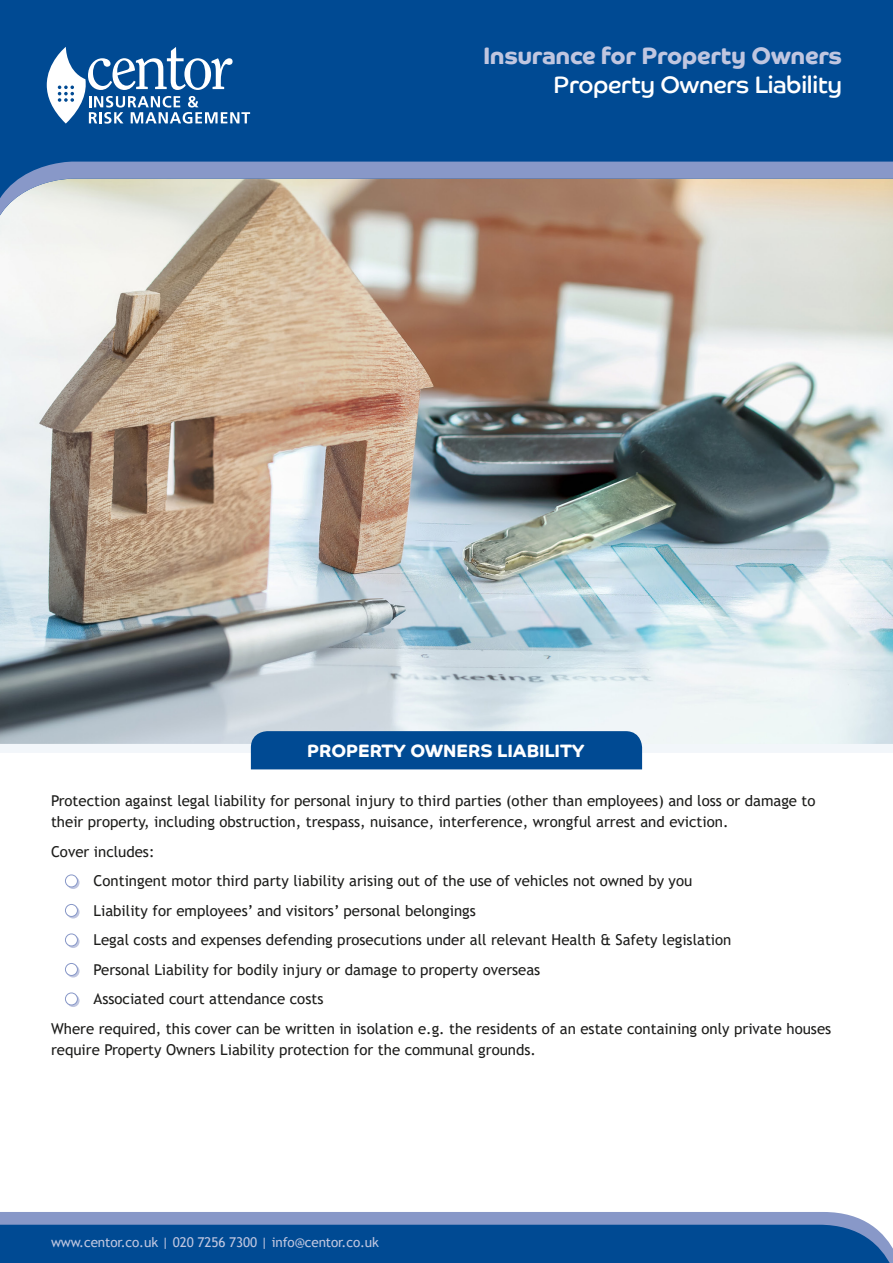
<style>
.page{position:relative;width:893px;height:1263px;background:#fff}
.page>*{position:absolute;margin:0;border:0;box-sizing:border-box;transform-origin:0 0}
.t1{font:700 24px "Co Headline Corp";letter-spacing:-.01em;color:#c0c6e0}
.t2{font:24px "Co Headline Corp";letter-spacing:-.01em;color:#fff}
.t3{font:700 18px "Co Headline Corp";color:#fff}
.t4{font:15px/21px "Trebuchet MS";color:#1d1d1b}
.t5{font:13.5px "Trebuchet MS";letter-spacing:-.01em;color:#c0c6e0}
</style>
<div class="page">
<img style="left:0;top:264px;width:893px;height:480px">
<div style="left:0;top:0;width:893px;height:162px;background:#004a93"></div>
<svg style="left:0;top:162px;width:893px;height:102px;background:#bdb1ab"></svg>
<svg style="left:0;top:1212px;width:871px;height:13px;background:#8798c7"></svg>
<div style="left:0;top:1225px;width:893px;height:38px;background:#004a93"></div>
<svg style="left:47px;top:47px;width:203px;height:77px"></svg>
<div style="left:0;top:744px;width:893px;height:9px;background:#f2f6fa"></div>
<div style="left:251px;top:731px;width:391px;height:38px;background:#004a93"></div>
<svg style="left:67px;top:876px;width:13px;height:13px"></svg>
<div style="left:65px;top:875px;width:12px;height:12px;background:#fff;border-radius:50%"></div>
<div style="left:65px;top:874px;width:13px;height:13px;border:1px solid #8898c8;border-radius:50%"></div>
<svg style="left:67px;top:906px;width:13px;height:12px"></svg>
<div style="left:65px;top:904px;width:12px;height:12px;background:#fff;border-radius:50%"></div>
<div style="left:65px;top:904px;width:13px;height:13px;border:1px solid #8898c8;border-radius:50%"></div>
<svg style="left:67px;top:935px;width:13px;height:13px"></svg>
<div style="left:65px;top:934px;width:12px;height:12px;background:#fff;border-radius:50%"></div>
<div style="left:65px;top:933px;width:13px;height:13px;border:1px solid #8898c8;border-radius:50%"></div>
<svg style="left:67px;top:965px;width:13px;height:12px"></svg>
<div style="left:65px;top:963px;width:12px;height:12px;background:#fff;border-radius:50%"></div>
<div style="left:65px;top:963px;width:13px;height:13px;border:1px solid #8898c8;border-radius:50%"></div>
<svg style="left:67px;top:994px;width:13px;height:13px"></svg>
<div style="left:65px;top:993px;width:12px;height:12px;background:#fff;border-radius:50%"></div>
<div style="left:65px;top:992px;width:13px;height:13px;border:1px solid #8898c8;border-radius:50%"></div>
<h1 class="t1" style="left:483px;top:41px;width:360px">Insurance for Property Owners</h1>
<h1 class="t2" style="left:553px;top:70px;width:290px">Property Owners Liability</h1>
<p class="t3" style="left:307px;top:739px;width:279px">PROPERTY OWNERS LIABILITY</p>
<p class="t4" style="left:51px;top:790px;width:766px">Protection against legal liability for personal injury to third parties (other than employees) and loss or damage to their property, including obstruction, trespass, nuisance, interference, wrongful arrest and eviction.</p>
<p class="t4" style="left:51px;top:840px;width:105px">Cover includes:</p>
<p class="t4" style="left:94px;top:870px;width:600px">Contingent motor third party liability arising out of the use of vehicles not owned by you</p>
<p class="t4" style="left:94px;top:899px;width:384px">Liability for employees’ and visitors’ personal belongings</p>
<p class="t4" style="left:94px;top:929px;width:639px">Legal costs and expenses defending prosecutions under all relevant Health &amp; Safety legislation</p>
<p class="t4" style="left:94px;top:958px;width:448px">Personal Liability for bodily injury or damage to property overseas</p>
<p class="t4" style="left:94px;top:988px;width:231px">Associated court attendance costs</p>
<p class="t4" style="left:51px;top:1018px;width:782px">Where required, this cover can be written in isolation e.g. the residents of an estate containing only private houses</p>
<p class="t4" style="left:51px;top:1039px;width:486px">require Property Owners Liability protection for the communal grounds.</p>
<p class="t5" style="left:51px;top:1234px;width:329px">www.centor.co.uk | 020 7256 7300 | info@centor.co.uk</p>
</div>
